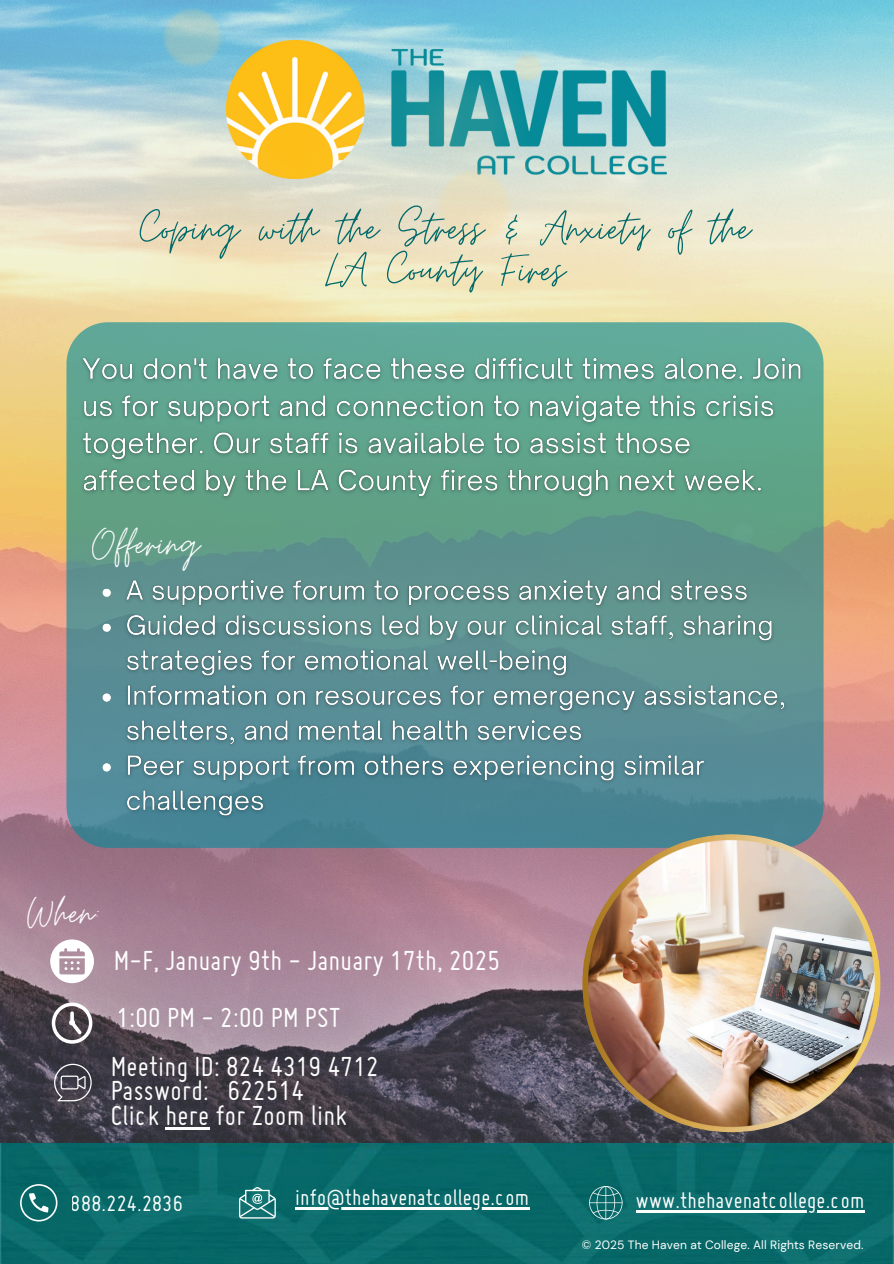
<style>
.page{position:relative;width:894px;height:1264px;background:#fff}
.page>*{position:absolute;margin:0;border:0;box-sizing:border-box;transform-origin:0 0}
.t1{font:51px/41.7px "Moon Time";letter-spacing:.01em;color:#006969;text-align:center}
.t2{font:45px "Moon Time";letter-spacing:.01em;color:#fff}
.t3{font:30px/24.8px "Miso";letter-spacing:.01em;color:#fff}
.t4{font:24px "Miso";letter-spacing:.01em;color:#fff}
.t5{font:12px "DM Sans";letter-spacing:.01em;color:#fff}
</style>
<div class="page">
<img style="left:0;top:0;width:893px;height:1143px">
<img style="left:0;top:1143px;width:893px;height:120px">
<svg style="left:20px;top:1184px;width:37px;height:37px"></svg>
<svg style="left:239px;top:1186px;width:37px;height:32px"></svg>
<hr style="left:295px;top:1207px;width:234px;height:2px;background:#fff">
<svg style="left:589px;top:1186px;width:33px;height:33px"></svg>
<hr style="left:635px;top:1209px;width:229px;height:3px;background:#fff">
<img style="left:87px;top:8px;width:715px;height:314px">
<svg style="left:66px;top:322px;width:757px;height:525px;background:#5a9a95"></svg>
<img style="left:75px;top:351px;width:732px;height:472px">
<img style="left:582px;top:834px;width:298px;height:298px">
<svg style="left:50px;top:939px;width:44px;height:44px"></svg>
<svg style="left:52px;top:1002px;width:40px;height:41px"></svg>
<svg style="left:54px;top:1063px;width:38px;height:38px"></svg>
<hr style="left:165px;top:1127px;width:44px;height:2px;background:#fff">
<h1 class="t1" style="left:140px;top:208px;width:612px">Coping with the Stress &amp; Anxiety of the<br>LA County Fires</h1>
<h2 class="t2" style="left:92px;top:516px;width:109px">Offering</h2>
<h2 class="t2" style="left:27px;top:885px;width:75px">When:</h2>
<p class="t3" style="left:114px;top:935px;width:388px;line-height:56.1px">M-F, January 9th - January 17th, 2025<br>1:00 PM - 2:00 PM PST</p>
<p class="t3" style="left:110px;top:1056px;width:269px">Meeting ID: 824 4319 4712<br>Password: 622514<br>Click here for Zoom link</p>
<p class="t4" style="left:71px;top:1195px;width:113px">888.224.2836</p>
<p class="t4" style="left:295px;top:1189px;width:235px">info@thehavenatcollege.com</p>
<p class="t4" style="left:635px;top:1191px;width:230px">www.thehavenatcollege.com</p>
<p class="t5" style="left:581px;top:1237px;width:283px">© 2025 The Haven at College. All Rights Reserved.</p>
</div>
